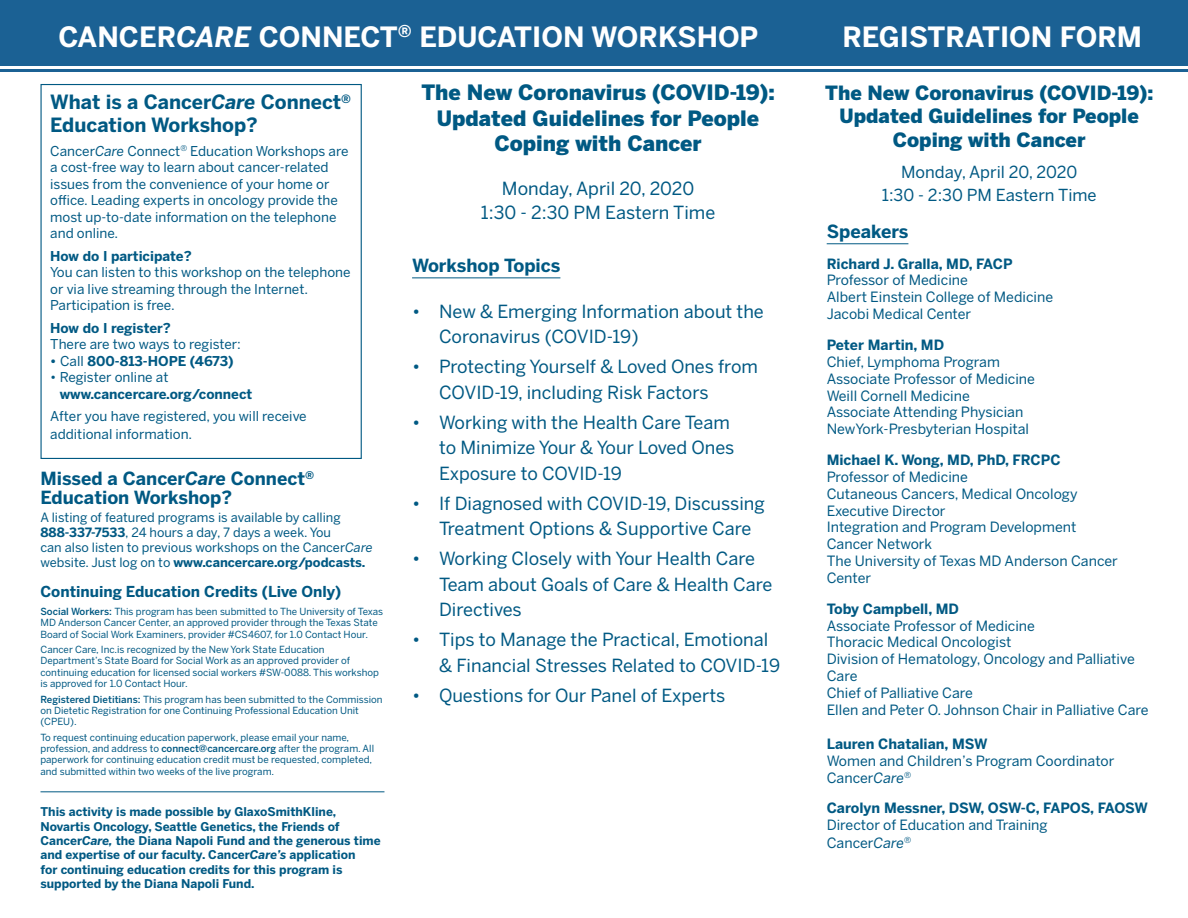
<style>
.page{position:relative;width:1188px;height:918px;background:#fff}
.page>*{position:absolute;margin:0;border:0;box-sizing:border-box;transform-origin:0 0}
.t1{font:700 27.75px "Benton Sans";color:#fff}
.About_Cancer_Care_Re{font:900 21px/25.2px "Benton Sans";color:#005983;text-align:center}
.About_Cancer_Care_Re-2{font:900 19.5px/23.4px "Benton Sans";color:#005983;text-align:center}
.t2{font:700 19.5px/22.5px "Benton Sans";color:#005983}
.Paragraph_Style_1{font:18px/25.5px "Benton Sans";color:#005983}
.Topics___Speakers{font:700 18px/19.5px "Benton Sans";color:#005983}
.Paragraph_Style_1-2{font:16.5px/22.5px "Benton Sans";color:#005983;text-align:center}
.t3{font:700 15px "Benton Sans";color:#005983}
.Speaker_Title{font:14.1px/17px "Benton Sans";color:#005983}
.Speaker_Title-2{font:700 14.1px/17.4px "Benton Sans";letter-spacing:-.01em;color:#005983}
.t4{font:13.5px/16.5px "Benton Sans";color:#005983}
.t5{font:700 13.5px/16.5px "Benton Sans";color:#005983}
.t6{font:12.75px/15px "Benton Sans";color:#005983}
.No_Line_Temp_Fix_Fun{font:700 12px/14.4px "Benton Sans";color:#005983}
.No_Line_Temp_Fix{font:9.75px/11.2px "Benton Sans";color:#005983}
.s1{font-style:italic}
.s2{font-weight:700}
.s3{font-weight:400}
.s4{font-weight:400;font-style:italic}
.s5{font-weight:500}
</style>
<div class="page">
<div style="left:0;top:0;width:1188px;height:66px;background:#1b6194"></div>
<hr style="left:0;top:69px;width:1188px;height:3px;background:#1b6194">
<hr style="left:412px;top:277px;width:148px;height:1px;background:#005983">
<hr style="left:827px;top:243px;width:81px;height:1px;background:#005983">
<div style="left:40px;top:84px;width:322px;height:375px;border:1px solid #005983"></div>
<hr style="left:40px;top:791px;width:344px;height:1px;background:#005983">
<p class="t1" style="left:58px;top:20px;width:702px">CANCER<span class="s1">CARE</span> CONNECT<sup>®</sup> EDUCATION WORKSHOP</p>
<p class="t1" style="left:842px;top:20px;width:301px">REGISTRATION FORM</p>
<p class="About_Cancer_Care_Re" style="left:421px;top:80px;width:355px">The New Coronavirus (COVID-19):<br>Updated Guidelines for People<br>Coping with Cancer</p>
<p class="Paragraph_Style_1" style="left:481px;top:176px;width:236px;line-height:24px;text-align:center">Monday, April 20, 2020<br>1:30 - 2:30 PM Eastern Time</p>
<p class="Topics___Speakers" style="left:412px;top:256px;width:150px">Workshop Topics</p>
<p class="Paragraph_Style_1" style="left:439px;top:298px;width:326px;text-indent:-27px">• New &amp; Emerging Information about the<br>Coronavirus (COVID-19)</p>
<p class="Paragraph_Style_1" style="left:439px;top:354px;width:320px;text-indent:-27px">• Protecting Yourself &amp; Loved Ones from<br>COVID-19, including Risk Factors</p>
<p class="Paragraph_Style_1" style="left:439px;top:409px;width:297px;text-indent:-27px">• Working with the Health Care Team to Minimize Your &amp; Your Loved Ones<br>Exposure to COVID-19</p>
<p class="Paragraph_Style_1" style="left:439px;top:490px;width:327px;text-indent:-27px">• If Diagnosed with COVID-19, Discussing<br>Treatment Options &amp; Supportive Care</p>
<p class="Paragraph_Style_1" style="left:439px;top:546px;width:335px;text-indent:-27px">• Working Closely with Your Health Care<br>Team about Goals of Care &amp; Health Care<br>Directives</p>
<p class="Paragraph_Style_1" style="left:439px;top:627px;width:343px;text-indent:-27px">• Tips to Manage the Practical, Emotional &amp; Financial Stresses Related to COVID-19</p>
<p class="Paragraph_Style_1" style="left:412px;top:682px;width:315px">• Questions for Our Panel of Experts</p>
<p class="About_Cancer_Care_Re-2" style="left:825px;top:81px;width:330px">The New Coronavirus (COVID-19):<br>Updated Guidelines for People<br>Coping with Cancer</p>
<p class="Paragraph_Style_1-2" style="left:882px;top:161px;width:216px">Monday, April 20, 2020<br>1:30 - 2:30 PM Eastern Time</p>
<p class="Topics___Speakers" style="left:827px;top:222px;width:83px">Speakers</p>
<p class="Speaker_Title" style="left:827px;top:255px;width:228px"><span class="s2">Richard J. Gralla, MD, FACP<br></span>Professor of Medicine<br>Albert Einstein College of Medicine<br>Jacobi Medical Center</p>
<p class="Speaker_Title" style="left:827px;top:336px;width:210px"><span class="s2">Peter Martin, MD<br></span>Chief, Lymphoma Program<br>Associate Professor of Medicine<br>Weill Cornell Medicine<br>Associate Attending Physician<br>NewYork-Presbyterian Hospital</p>
<p class="Speaker_Title" style="left:827px;top:451px;width:293px"><span class="s2">Michael K. Wong, MD, PhD, FRCPC<br></span>Professor of Medicine<br>Cutaneous Cancers, Medical Oncology<br>Executive Director<br>Integration and Program Development<br>Cancer Network<br>The University of Texas MD Anderson Cancer<br>Center</p>
<p class="Speaker_Title" style="left:827px;top:600px;width:323px"><span class="s2">Toby Campbell, MD<br></span>Associate Professor of Medicine<br>Thoracic Medical Oncologist<br>Division of Hematology, Oncology and Palliative<br>Care<br>Chief of Palliative Care<br>Ellen and Peter O. Johnson Chair in Palliative Care</p>
<p class="Speaker_Title" style="left:827px;top:735px;width:289px"><span class="s2">Lauren Chatalian, MSW<br></span>Women and Children’s Program Coordinator<br>Cancer<span class="s1">Care</span><sup>®</sup></p>
<p class="Speaker_Title-2" style="left:827px;top:799px;width:323px">Carolyn Messner, DSW, OSW-C, FAPOS, FAOSW<br><span class="s3">Director of Education and Training<br>Cancer</span><span class="s4">Care</span><sup>®</sup></p>
<p class="t2" style="left:50px;top:90px;width:302px">What is a Cancer<span class="s1">Care</span> Connect<sup>®<br></sup>Education Workshop?</p>
<p class="t4" style="left:50px;top:142px;width:300px">Cancer<span class="s1">Care</span> Connect<sup>®</sup> Education Workshops are a cost-free way to learn about cancer-related issues from the convenience of your home or office. Leading experts in oncology provide the most up-to-date information on the telephone and online.</p>
<p class="t4" style="left:50px;top:247px;width:302px"><span class="s2">How do I participate?<br></span>You can listen to this workshop on the telephone or via live streaming through the Internet.<br>Participation is free.</p>
<p class="t4" style="left:50px;top:319px;width:192px"><span class="s2">How do I register?<br></span>There are two ways to register:</p>
<p class="t5" style="left:50px;top:352px;width:185px">• <span class="s3">Call</span> 800-813-HOPE (4673)</p>
<p class="t5" style="left:60px;top:369px;width:194px;text-indent:-9px"><span class="s3">• Register online at </span>www.cancercare.org/connect</p>
<p class="t4" style="left:50px;top:407px;width:258px;line-height:18px">After you have registered, you will receive additional information.</p>
<p class="Topics___Speakers" style="left:40px;top:468px;width:275px">Missed a Cancer<span class="s1">Care</span> Connect<sup>®<br></sup>Education Workshop?</p>
<p class="t6" style="left:40px;top:510px;width:334px">A listing of featured programs is available by calling <span class="s2">888-337-7533</span>, 24 hours a day, 7 days a week. You<br>can also listen to previous workshops on the Cancer<span class="s1">Care </span>website. Just log on to <span class="s2">www.cancercare.org/podcasts.</span></p>
<p class="t3" style="left:40px;top:583px;width:302px">Continuing Education Credits (Live Only)</p>
<p class="No_Line_Temp_Fix" style="left:40px;top:606px;width:344px"><span class="s5">Social Workers:</span> This program has been submitted to The University of Texas<br>MD Anderson Cancer Center, an approved provider through the Texas State<br>Board of Social Work Examiners, provider #CS4607, for 1.0 Contact Hour.</p>
<p class="No_Line_Temp_Fix" style="left:40px;top:644px;width:340px">Cancer Care, Inc.is recognized by the New York State Education Department’s State Board for Social Work as an approved provider of continuing education for licensed social workers #SW-0088. This workshop is approved for 1.0 Contact Hour.</p>
<p class="No_Line_Temp_Fix" style="left:40px;top:693px;width:344px"><span class="s5">Registered Dietitians:</span> This program has been submitted to the Commission on Dietetic Registration for one Continuing Professional Education Unit (CPEU).</p>
<p class="No_Line_Temp_Fix" style="left:40px;top:731px;width:335px">To request continuing education paperwork, please email your name, profession, and address to <span class="s5">connect@cancercare.org</span> after the program. All paperwork for continuing education credit must be requested, completed, and submitted within two weeks of the live program.</p>
<p class="No_Line_Temp_Fix_Fun" style="left:40px;top:804px;width:342px">This activity is made possible by GlaxoSmithKline, Novartis Oncology, Seattle Genetics, the Friends of Cancer<span class="s1">Care,</span> the Diana Napoli Fund and the generous time and expertise of our faculty. Cancer<span class="s1">Care’s</span> application<br>for continuing education credits for this program is supported by the Diana Napoli Fund.</p>
</div>
